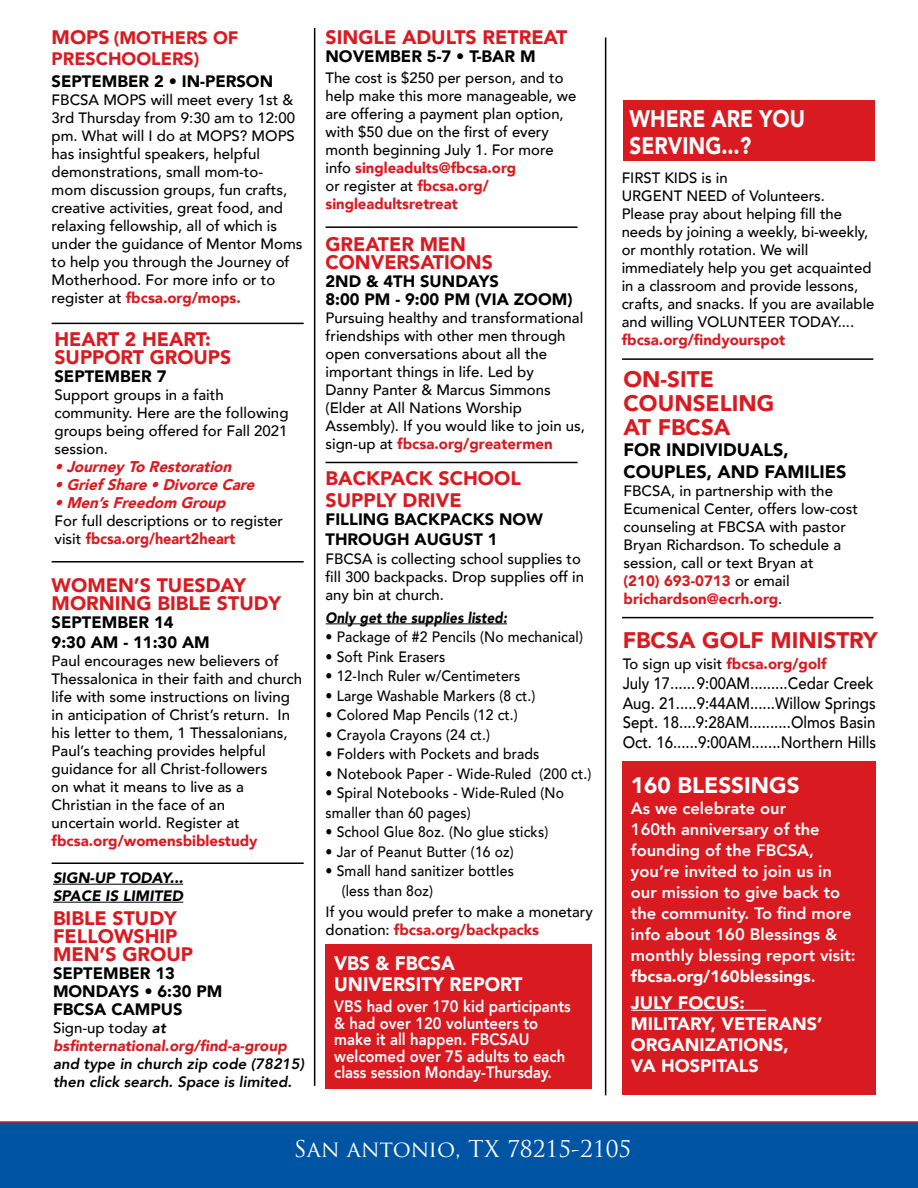
<style>
.page{position:relative;width:918px;height:1188px;background:#fff}
.page>*{position:absolute;margin:0;border:0;box-sizing:border-box;transform-origin:0 0}
.t1{font:900 24px/27px "Avenir";color:#fff;scale:.86 1}
.t2{font:900 22.5px/24px "Avenir";color:#d91a21}
.t3{font:22.5px "Trajan Pro";color:#fff}
.t4{font:900 22.5px "Avenir";color:#fff}
.t5{font:900 19.65px/18px "Avenir";color:#d91a21}
.t6{font:900 19.5px/18px "Avenir";color:#d91a21}
.t7{font:900 19.5px/21px "Avenir";color:#fff;scale:.95 1}
.t8{font:900 18px/21px "Avenir";color:#fff}
.t9{font:900 18px/21.6px "Avenir";color:#000}
.t10{font:900 18px/21.6px "Avenir";color:#d91a21}
.t11{font:800 16.5px/21px "Avenir";color:#fff}
.t12{font:900 16.5px/18px "Avenir";color:#000}
.t13{font:500 16.5px/19.8px "Avenir";color:#000;scale:.91 1}
.t14{font:800 16.5px/16.5px "Avenir";color:#fff;scale:.9 1}
.t15{font:italic 900 15.45px "Avenir";color:#d91a21}
.t16{font:900 15.45px "Avenir";color:#d91a21;scale:.93 1}
.t17{font:500 15px/18px "Avenir";color:#000}
.t18{font:500 15px/19.5px "Avenir";color:#000;scale:.93 1}
.t19{font:900 15px/18px "Avenir";color:#d91a21}
.t20{font:italic 800 15px/18px "Avenir";color:#000}
.t21{font:900 15px/18px "Avenir";color:#000}
.t22{font:italic 900 15px "Avenir";letter-spacing:.01em;color:#000;scale:.89 1}
.s1{font-size:19.5px}
.s2{font-weight:900;color:#d91a21}
.s3{font-weight:500;font-size:15px;color:#000}
.s4{font-weight:500;color:#000}
.s5{font-weight:800;font-style:italic;color:#000}
.s6{font-weight:900}
</style>
<div class="page">
<hr style="left:622px;top:617px;width:251px;height:1px;background:#000101">
<hr style="left:622px;top:358px;width:251px;height:2px;background:#000101">
<hr style="left:314px;top:28px;width:1px;height:1058px;background:#000101">
<hr style="left:605px;top:37px;width:1px;height:1058px;background:#000101">
<div style="left:624px;top:100px;width:251px;height:61px;background:#d91a21"></div>
<div style="left:622px;top:762px;width:253px;height:333px;background:#d91a21"></div>
<hr style="left:631px;top:1010px;width:135px;height:1px;background:#fff">
<hr style="left:53px;top:884px;width:130px;height:1px;background:#000">
<hr style="left:53px;top:902px;width:130px;height:1px;background:#000">
<div style="left:326px;top:944px;width:266px;height:145px;background:#d91a21"></div>
<hr style="left:52px;top:323px;width:252px;height:1px;background:#000101">
<hr style="left:326px;top:226px;width:252px;height:2px;background:#000101">
<hr style="left:326px;top:462px;width:252px;height:1px;background:#000101">
<hr style="left:52px;top:561px;width:252px;height:2px;background:#000101">
<hr style="left:52px;top:862px;width:252px;height:2px;background:#000101">
<hr style="left:326px;top:623px;width:181px;height:1px;background:#000">
<div style="left:0;top:1121px;width:918px;height:67px;background:#0054a4"></div>
<p class="t10" style="left:52px;top:26px;width:188px"><span class="s1">MOPS</span> (MOTHERS OF<br>PRESCHOOLERS)</p>
<p class="t12" style="left:52px;top:72px;width:223px">SEPTEMBER 2 • IN-PERSON</p>
<p class="t17" style="left:52px;top:90px;width:252px">FBCSA MOPS will meet every 1st &amp;<br>3rd Thursday from 9:30 am to 12:00 pm. What will I do at MOPS? MOPS has insightful speakers, helpful demonstrations, small mom-to-<br>mom discussion groups, fun crafts, creative activities, great food, and relaxing fellowship, all of which is under the guidance of Mentor Moms to help you through the Journey of<br>Motherhood. For more info or to register at <span class="s2">fbcsa.org/mops.</span></p>
<h3 class="t5" style="left:55px;top:330px;width:178px">HEART 2 HEART:<br>SUPPORT GROUPS</h3>
<p class="t12" style="left:55px;top:367px;width:114px">SEPTEMBER 7</p>
<p class="t17" style="left:55px;top:385px;width:235px">Support groups in a faith community. Here are the following groups being offered for Fall 2021 session.</p>
<p class="t15" style="left:55px;top:454px;width:181px">• Journey To Restoration</p>
<p class="t15" style="left:55px;top:472px;width:204px">• Grief Share • Divorce Care</p>
<p class="t15" style="left:55px;top:490px;width:175px">• Men’s Freedom Group</p>
<p class="t17" style="left:55px;top:511px;width:230px">For full descriptions or to register</p>
<p class="t16" style="left:55px;top:526px;width:196px"><span class="s3">visit</span> fbcsa.org/heart2heart</p>
<h3 class="t6" style="left:52px;top:576px;width:231px">WOMEN’S TUESDAY<br>MORNING BIBLE STUDY</h3>
<p class="t12" style="left:52px;top:612px;width:160px;line-height:19.8px">SEPTEMBER 14<br>9:30 AM - 11:30 AM</p>
<p class="t17" style="left:52px;top:651px;width:252px">Paul encourages new believers of Thessalonica in their faith and church life with some instructions on living in anticipation of Christ’s return. In his letter to them, 1 Thessalonians, Paul’s teaching provides helpful guidance for all Christ-followers<br>on what it means to live as a Christian in the face of an<br>uncertain world. Register at</p>
<p class="t19" style="left:52px;top:831px;width:207px">fbcsa.org/womensbiblestudy</p>
<p class="t21" style="left:53px;top:868px;width:135px">SIGN-UP TODAY...<br>SPACE IS LIMITED</p>
<h3 class="t6" style="left:53px;top:909px;width:142px">BIBLE STUDY<br>FELLOWSHIP<br>MEN’S GROUP</h3>
<p class="t12" style="left:53px;top:964px;width:171px">SEPTEMBER 13<br>MONDAYS • 6:30 PM<br>FBCSA CAMPUS</p>
<p class="t19" style="left:53px;top:1018px;width:238px"><span class="s4">Sign-up today</span> <span class="s5">at </span>bsfinternational.org/find-a-group</p>
<p class="t20" style="left:53px;top:1055px;width:253px">and type in church zip code (78215) then click search. Space is limited.</p>
<h3 class="t6" style="left:326px;top:28px;width:243px">SINGLE ADULTS RETREAT</h3>
<p class="t12" style="left:326px;top:47px;width:212px">NOVEMBER 5-7 • T-BAR M</p>
<p class="t17" style="left:326px;top:67px;width:252px">The cost is $250 per person, and to help make this more manageable, we are offering a payment plan option, with $50 due on the first of every month beginning July 1. For more info <span class="s2">singleadults@fbcsa.org<br></span>or register at <span class="s2">fbcsa.org/ singleadultsretreat</span></p>
<h3 class="t5" style="left:326px;top:234px;width:169px">GREATER MEN<br>CONVERSATIONS</h3>
<p class="t12" style="left:326px;top:272px;width:249px">2ND &amp; 4TH SUNDAYS<br>8:00 PM - 9:00 PM (VIA ZOOM)</p>
<p class="t17" style="left:326px;top:308px;width:261px">Pursuing healthy and transformational friendships with other men through open conversations about all the important things in life. Led by<br>Danny Panter &amp; Marcus Simmons (Elder at All Nations Worship Assembly). If you would like to join us, sign-up at <span class="s2">fbcsa.org/greatermen</span></p>
<h3 class="t6" style="left:326px;top:467px;width:197px;line-height:21.6px">BACKPACK SCHOOL<br>SUPPLY DRIVE</h3>
<p class="t12" style="left:326px;top:508px;width:219px;line-height:20.1px">FILLING BACKPACKS NOW<br>THROUGH AUGUST 1</p>
<p class="t17" style="left:326px;top:549px;width:260px">FBCSA is collecting school supplies to fill 300 backpacks. Drop supplies off in any bin at church.</p>
<p class="t22" style="left:326px;top:605px;width:205px">Only get the supplies listed:</p>
<p class="t18" style="left:326px;top:626px;width:278px">• Package of #2 Pencils (No mechanical)</p>
<p class="t18" style="left:326px;top:646px;width:130px">• Soft Pink Erasers</p>
<p class="t18" style="left:326px;top:665px;width:211px">• 12-Inch Ruler w/Centimeters</p>
<p class="t18" style="left:326px;top:685px;width:227px">• Large Washable Markers (8 ct.)</p>
<p class="t18" style="left:326px;top:704px;width:208px">• Colored Map Pencils (12 ct.)</p>
<p class="t18" style="left:326px;top:724px;width:178px">• Crayola Crayons (24 ct.)</p>
<p class="t18" style="left:326px;top:743px;width:231px">• Folders with Pockets and brads</p>
<p class="t18" style="left:326px;top:763px;width:287px">• Notebook Paper - Wide-Ruled (200 ct.)</p>
<p class="t18" style="left:326px;top:782px;width:258px">• Spiral Notebooks - Wide-Ruled (No smaller than 60 pages)</p>
<p class="t18" style="left:326px;top:821px;width:241px">• School Glue 8oz. (No glue sticks)</p>
<p class="t18" style="left:326px;top:841px;width:204px">• Jar of Peanut Butter (16 oz)</p>
<p class="t18" style="left:342px;top:860px;width:187px;text-indent:-16px">• Small hand sanitizer bottles (less than 8oz)</p>
<p class="t17" style="left:326px;top:902px;width:269px">If you would prefer to make a monetary donation: <span class="s2">fbcsa.org/backpacks</span></p>
<h3 class="t7" style="left:334px;top:952px;width:200px">VBS &amp; FBCSA<br>UNIVERSITY REPORT</h3>
<p class="t14" style="left:334px;top:998px;width:264px">VBS had over 170 kid participants &amp; had over 120 volunteers to make it all happen. FBCSAU welcomed over 75 adults to each class session Monday-Thursday.</p>
<h1 class="t1" style="left:630px;top:105px;width:205px">WHERE ARE YOU<br>SERVING...?</h1>
<p class="t17" style="left:622px;top:168px;width:254px">FIRST KIDS is in<br>URGENT NEED of Volunteers.<br>Please pray about helping fill the needs by joining a weekly, bi-weekly, or monthly rotation. We will immediately help you get acquainted in a classroom and provide lessons, crafts, and snacks. If you are available and willing VOLUNTEER TODAY....</p>
<p class="t19" style="left:622px;top:330px;width:165px">fbcsa.org/findyourspot</p>
<h2 class="t2" style="left:624px;top:366px;width:152px">ON-SITE<br>COUNSELING<br>AT FBCSA</h2>
<p class="t9" style="left:624px;top:439px;width:224px">FOR INDIVIDUALS,<br>COUPLES, AND FAMILIES</p>
<p class="t17" style="left:624px;top:481px;width:236px">FBCSA, in partnership with the<br>Ecumenical Center, offers low-cost counseling at FBCSA with pastor<br>Bryan Richardson. To schedule a session, call or text Bryan at<br><span class="s2">(210) 693-0713</span> or email <span class="s2">brichardson@ecrh.org</span>.</p>
<h2 class="t2" style="left:623px;top:628px;width:256px">FBCSA GOLF MINISTRY</h2>
<p class="t19" style="left:623px;top:654px;width:205px"><span class="s4">To sign up visit</span> fbcsa.org/golf</p>
<p class="t13" style="left:623px;top:672px;width:280px">July 17......9:00AM.........Cedar Creek Aug. 21.....9:44AM......Willow Springs Sept. 18....9:28AM..........Olmos Basin Oct. 16......9:00AM.......Northern Hills</p>
<h2 class="t4" style="left:631px;top:766px;width:170px">160 BLESSINGS</h2>
<p class="t11" style="left:631px;top:798px;width:226px">As we celebrate our<br>160th anniversary of the founding of the FBCSA, you’re invited to join us in our mission to give back to the community. To find more info about 160 Blessings &amp; monthly blessing report visit: <span class="s6">fbcsa.org/160blessings</span>.</p>
<p class="t8" style="left:631px;top:992px;width:193px">JULY FOCUS:<br>MILITARY, VETERANS’<br>ORGANIZATIONS,<br>VA HOSPITALS</p>
<h2 class="t3" style="left:294px;top:1134px;width:339px">San antonio, TX 78215-2105</h2>
</div>
